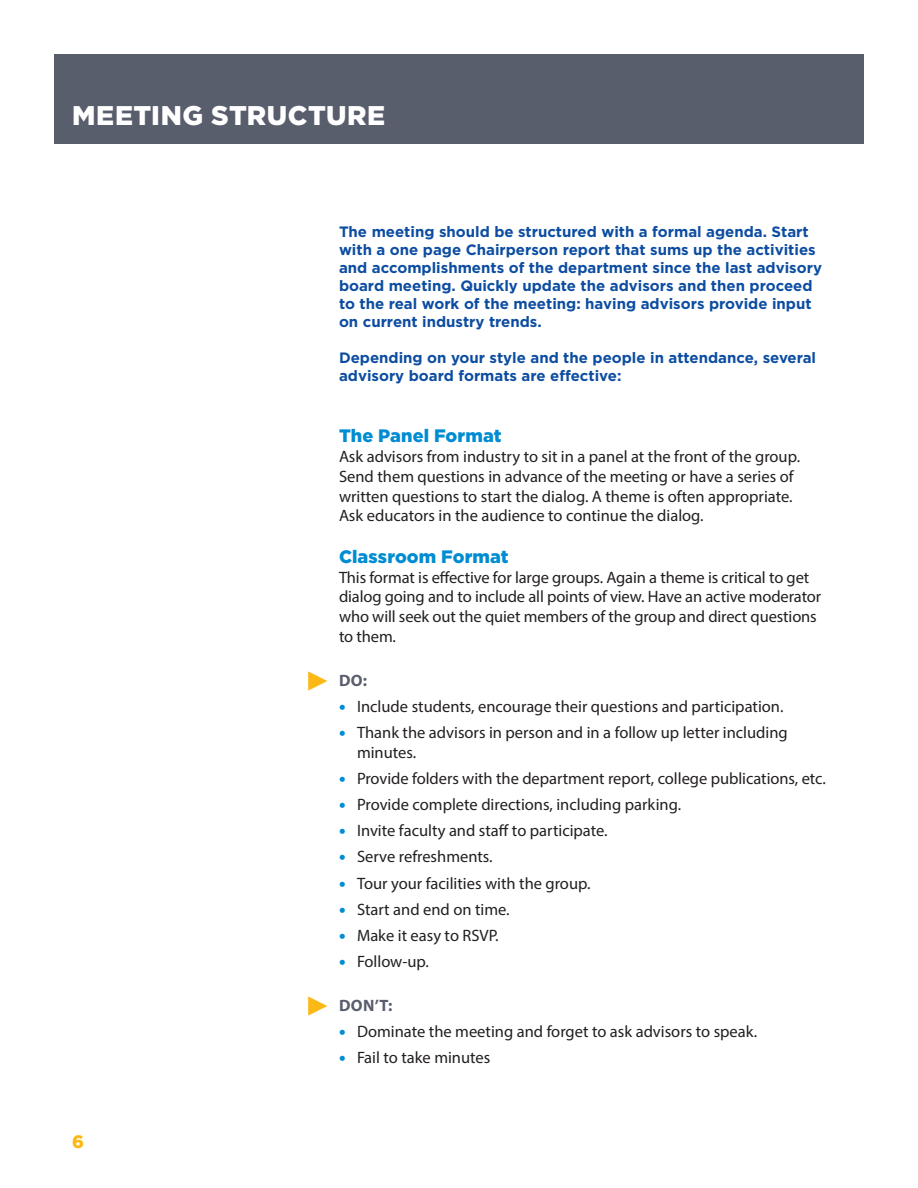
<style>
.page{position:relative;width:918px;height:1188px;background:#fff}
.page>*{position:absolute;margin:0;border:0;box-sizing:border-box;transform-origin:0 0}
.t1{font:100 45px "Montserrat";color:#fcb814}
.head_1{font:900 27px "Gotham";letter-spacing:.02em;color:#fff}
.subhead{font:900 18px "Gotham";letter-spacing:.005em;color:#008cd2}
.t2{font:900 18px "Gotham";color:#fcb814}
.body{font:16.5px/19.8px "Myriad Pro";color:#231f20}
.subhead_2{font:700 16.5px "Myriad Pro";color:#595e6d}
.intro_body{font:700 15px/18px "Gotham";color:#0d4da1}
.s1{font-weight:900;font-size:18px;color:#008cd2}
</style>
<div class="page">
<div style="left:54px;top:54px;width:810px;height:90px;background:#595e6d"></div>
<p class="head_1" style="left:72px;top:97px;width:315px">MEETING STRUCTURE</p>
<p class="t2" style="left:72px;top:1130px;width:13px">6</p>
<p class="intro_body" style="left:339px;top:223px;width:485px">The meeting should be structured with a formal agenda. Start with a one page Chairperson report that sums up the activities and accomplishments of the department since the last advisory board meeting. Quickly update the advisors and then proceed to the real work of the meeting: having advisors provide input on current industry trends.</p>
<p class="intro_body" style="left:339px;top:349px;width:479px">Depending on your style and the people in attendance, several advisory board formats are effective:</p>
<p class="t1" style="left:303px;top:647px;width:28px">▶</p>
<p class="t1" style="left:303px;top:972px;width:28px">▶</p>
<p class="subhead" style="left:339px;top:423px;width:164px">The Panel Format</p>
<p class="body" style="left:339px;top:446px;width:463px">Ask advisors from industry to sit in a panel at the front of the group.<br>Send them questions in advance of the meeting or have a series of written questions to start the dialog. A theme is often appropriate.<br>Ask educators in the audience to continue the dialog.</p>
<p class="subhead" style="left:339px;top:544px;width:171px">Classroom Format</p>
<p class="body" style="left:339px;top:567px;width:484px">This format is effective for large groups. Again a theme is critical to get dialog going and to include all points of view. Have an active moderator who will seek out the quiet members of the group and direct questions to them.</p>
<p class="subhead_2" style="left:339px;top:670px;width:30px">DO:</p>
<p class="body" style="left:339px;top:697px;width:446px"><span class="s1">•</span> Include students, encourage their questions and participation.</p>
<p class="body" style="left:357px;top:723px;width:432px;text-indent:-18px"><span class="s1">•</span> Thank the advisors in person and in a follow up letter including minutes.</p>
<p class="body" style="left:339px;top:769px;width:488px"><span class="s1">•</span> Provide folders with the department report, college publications, etc.</p>
<p class="body" style="left:339px;top:795px;width:344px"><span class="s1">•</span> Provide complete directions, including parking.</p>
<p class="body" style="left:339px;top:821px;width:270px"><span class="s1">•</span> Invite faculty and staff to participate.</p>
<p class="body" style="left:339px;top:847px;width:155px"><span class="s1">•</span> Serve refreshments.</p>
<p class="body" style="left:339px;top:873px;width:253px"><span class="s1">•</span> Tour your facilities with the group.</p>
<p class="body" style="left:339px;top:899px;width:172px"><span class="s1">•</span> Start and end on time.</p>
<p class="body" style="left:339px;top:925px;width:161px"><span class="s1">•</span> Make it easy to RSVP.</p>
<p class="body" style="left:339px;top:951px;width:91px"><span class="s1">•</span> Follow-up.</p>
<p class="subhead_2" style="left:339px;top:995px;width:55px">DON’T:</p>
<p class="body" style="left:339px;top:1021px;width:420px"><span class="s1">•</span> Dominate the meeting and forget to ask advisors to speak.</p>
<p class="body" style="left:339px;top:1048px;width:153px"><span class="s1">•</span> Fail to take minutes</p>
</div>
